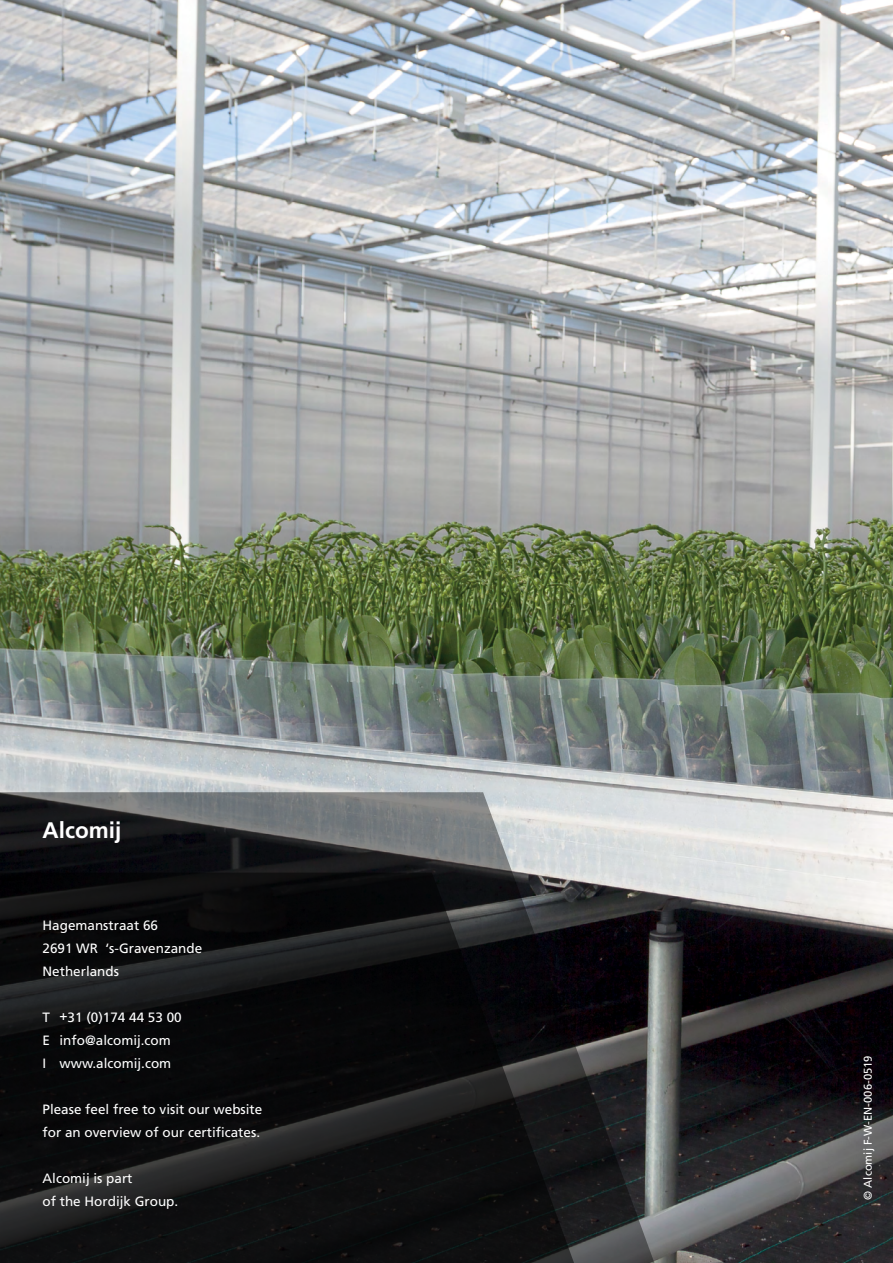
<style>
.page{position:relative;width:893px;height:1263px;background:#fff}
.page>*{position:absolute;margin:0;border:0;box-sizing:border-box;transform-origin:0 0}
.t1{font:700 22.5px "Frutiger LT Std";color:#fff}
.t2{font:13.5px/23px "Frutiger LT Std";color:#fff}
.t3{font:11.25px "Frutiger LT Std";color:#fff}
</style>
<div class="page">
<img style="left:0;top:0;width:893px;height:1263px">
<svg style="left:0;top:792px;width:659px;height:471px;background:#57595b"></svg>
<svg style="left:0;top:873px;width:579px;height:390px;background:#101112"></svg>
<h1 class="t1" style="left:43px;top:817px;width:80px">Alcomij</h1>
<p class="t2" style="left:43px;top:914px;width:161px">Hagemanstraat 66<br>2691 WR ‘s-Gravenzande<br>Netherlands</p>
<p class="t2" style="left:43px;top:1006px;width:141px">T +31 (0)174 44 53 00<br>E info@alcomij.com<br>I www.alcomij.com</p>
<p class="t2" style="left:43px;top:1098px;width:221px">Please feel free to visit our website for an overview of our certificates.</p>
<p class="t2" style="left:43px;top:1166px;width:137px">Alcomij is part<br>of the Hordijk Group.</p>
<p class="t3" style="left:861px;top:1200px;width:146px;rotate:-90deg">© Alcomij F-W-EN-006-0519</p>
</div>
